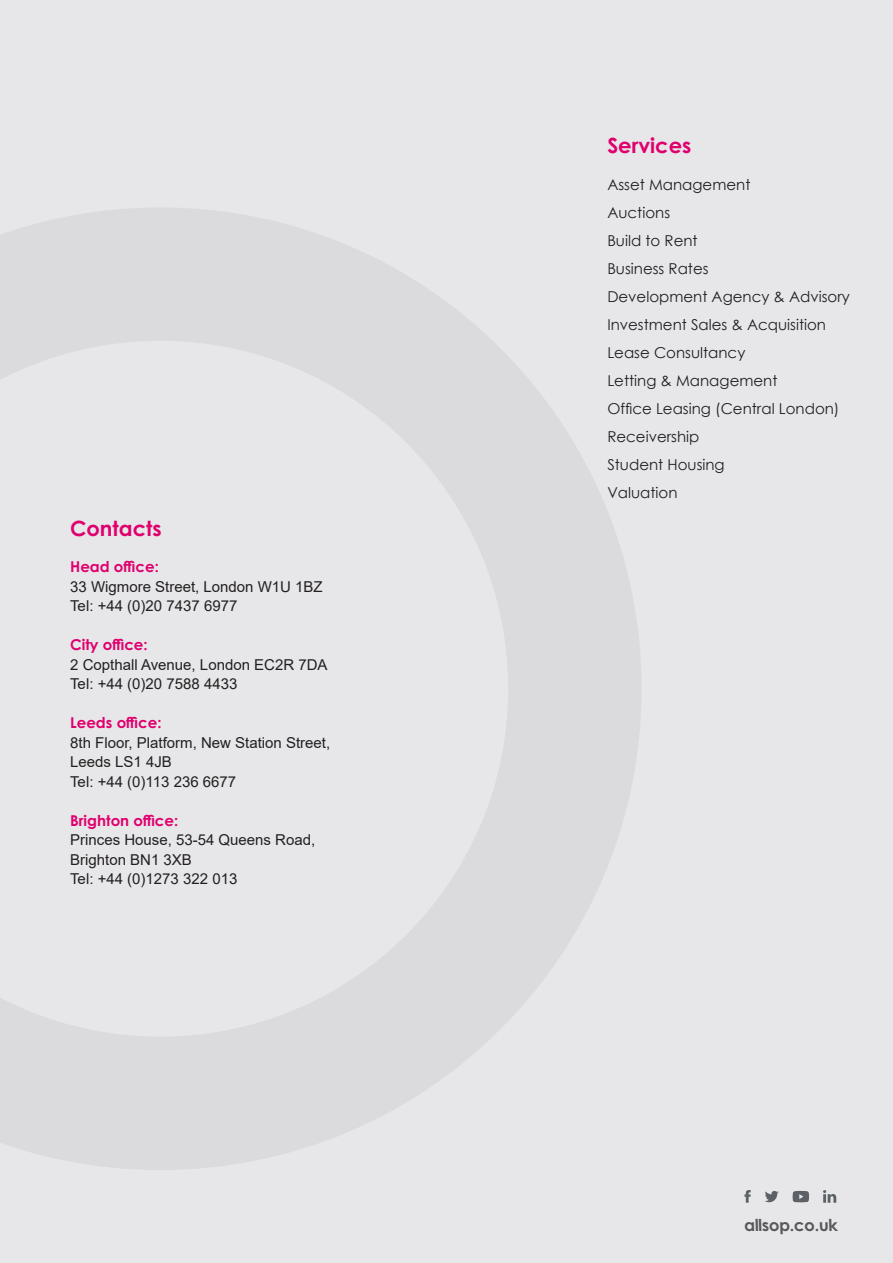
<style>
.page{position:relative;width:893px;height:1263px;background:#e5e5e7}
.page>*{position:absolute;margin:0;border:0;box-sizing:border-box;transform-origin:0 0}
.allsop_-_back-page-c{font:700 21px "Century Gothic Pro";color:#df006e}
.t1{font:700 16.5px "Century Gothic Pro";color:#57585a}
.allsop_-_back-page-a{font:15px/19.5px "Arial";color:#231f20}
.allsop_-_back-page-s{font:15px "Century Gothic";color:#231f20}
.allsop_-_back-page-o{font:700 15px "Century Gothic Pro";color:#df006e}
</style>
<div class="page">
<svg style="left:823px;top:1190px;width:13px;height:13px"></svg>
<svg style="left:744px;top:1190px;width:7px;height:13px"></svg>
<svg style="left:765px;top:1191px;width:14px;height:11px"></svg>
<svg style="left:793px;top:1191px;width:16px;height:11px"></svg>
<p class="allsop_-_back-page-c" style="left:70px;top:515px;width:93px">Contacts</p>
<p class="allsop_-_back-page-o" style="left:70px;top:557px;width:90px">Head office:</p>
<p class="allsop_-_back-page-a" style="left:70px;top:577px;width:254px">33 Wigmore Street, London W1U 1BZ</p>
<p class="allsop_-_back-page-a" style="left:70px;top:596px;width:169px">Tel: +44 (0)20 7437 6977</p>
<p class="allsop_-_back-page-o" style="left:70px;top:635px;width:79px">City office:</p>
<p class="allsop_-_back-page-a" style="left:70px;top:655px;width:259px">2 Copthall Avenue, London EC2R 7DA</p>
<p class="allsop_-_back-page-a" style="left:70px;top:674px;width:169px">Tel: +44 (0)20 7588 4433</p>
<p class="allsop_-_back-page-o" style="left:70px;top:713px;width:93px">Leeds office:</p>
<p class="allsop_-_back-page-a" style="left:70px;top:733px;width:262px">8th Floor, Platform, New Station Street,<br>Leeds LS1 4JB</p>
<p class="allsop_-_back-page-a" style="left:70px;top:772px;width:168px">Tel: +44 (0)113 236 6677</p>
<p class="allsop_-_back-page-o" style="left:70px;top:811px;width:110px">Brighton office:</p>
<p class="allsop_-_back-page-a" style="left:70px;top:830px;width:247px">Princes House, 53-54 Queens Road,<br>Brighton BN1 3XB</p>
<p class="allsop_-_back-page-a" style="left:70px;top:869px;width:169px">Tel: +44 (0)1273 322 013</p>
<p class="allsop_-_back-page-c" style="left:607px;top:133px;width:85px">Services</p>
<p class="allsop_-_back-page-s" style="left:607px;top:174px;width:145px">Asset Management</p>
<p class="allsop_-_back-page-s" style="left:607px;top:202px;width:64px">Auctions</p>
<p class="allsop_-_back-page-s" style="left:607px;top:230px;width:92px">Build to Rent</p>
<p class="allsop_-_back-page-s" style="left:607px;top:258px;width:103px">Business Rates</p>
<p class="allsop_-_back-page-s" style="left:607px;top:286px;width:244px">Development Agency &amp; Advisory</p>
<p class="allsop_-_back-page-s" style="left:607px;top:314px;width:220px">Investment Sales &amp; Acquisition</p>
<p class="allsop_-_back-page-s" style="left:607px;top:342px;width:139px">Lease Consultancy</p>
<p class="allsop_-_back-page-s" style="left:607px;top:370px;width:172px">Letting &amp; Management</p>
<p class="allsop_-_back-page-s" style="left:607px;top:398px;width:234px">Office Leasing (Central London)</p>
<p class="allsop_-_back-page-s" style="left:607px;top:426px;width:94px">Receivership</p>
<p class="allsop_-_back-page-s" style="left:607px;top:454px;width:119px">Student Housing</p>
<p class="allsop_-_back-page-s" style="left:607px;top:482px;width:72px">Valuation</p>
<p class="t1" style="left:744px;top:1215px;width:95px">allsop.co.uk</p>
</div>
